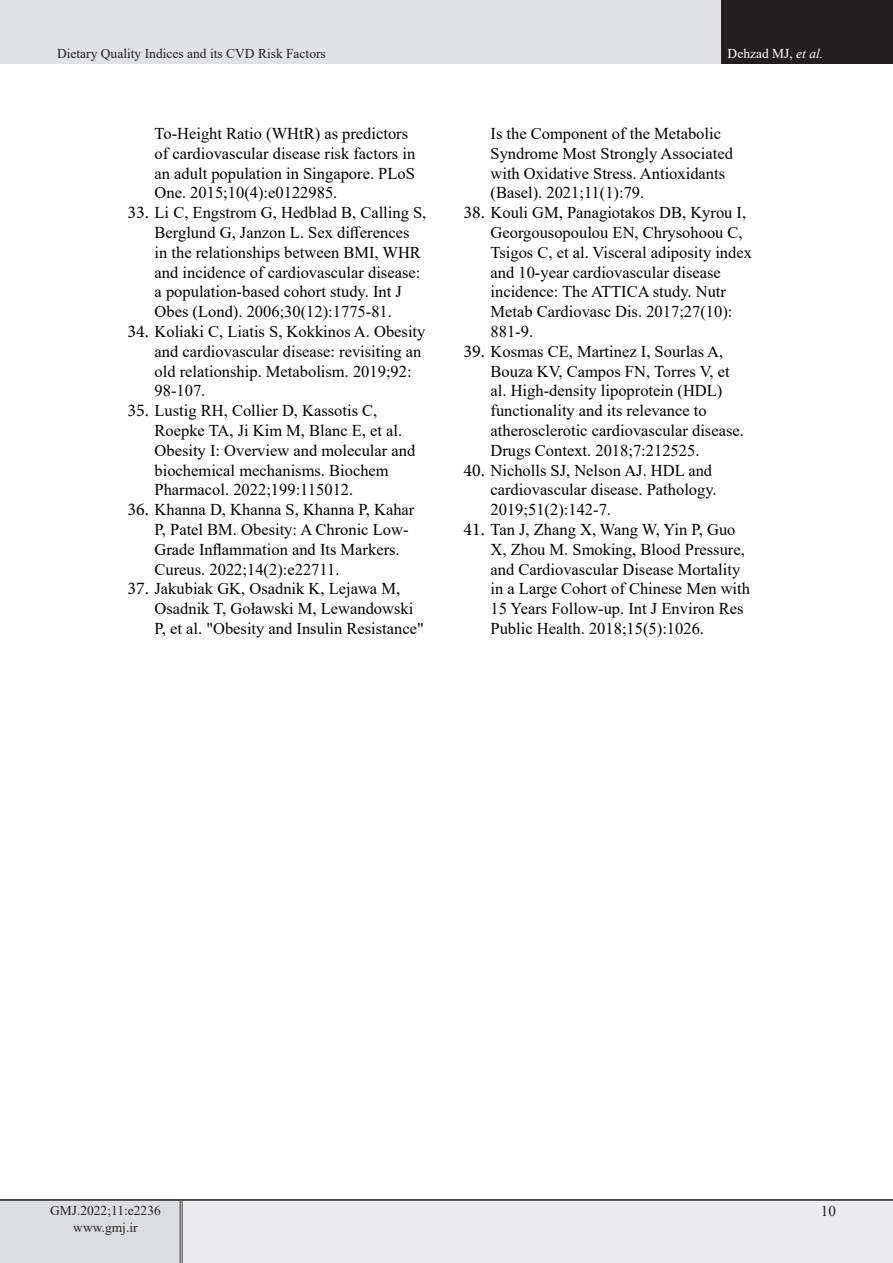
<style>
.page{position:relative;width:893px;height:1263px;background:#fff}
.page>*{position:absolute;margin:0;border:0;box-sizing:border-box;transform-origin:0 0}
.t1{font:16.5px/19.8px "Times New Roman";color:#000}
.t2{font:15px "Times New Roman";color:#231f20}
.eeeeeeeeeeee{font:13.5px "Times New Roman";color:#231f20}
.t3{font:13.5px "Times New Roman";color:#fff}
.s1{font-style:italic}
.s2{font-family:"Minion Pro";font-size:18px}
</style>
<div class="page">
<div style="left:0;top:0;width:722px;height:64px;background:#e1e2e4"></div>
<div style="left:722px;top:0;width:171px;height:64px;background:#231f20"></div>
<div style="left:0;top:1200px;width:181px;height:63px;background:#dcdddf"></div>
<div style="left:181px;top:1200px;width:712px;height:63px;background:#ececee"></div>
<hr style="left:180px;top:1201px;width:3px;height:62px;background:#fff">
<hr style="left:180px;top:1201px;width:1px;height:62px;background:#231f20">
<hr style="left:182px;top:1201px;width:1px;height:62px;background:#231f20">
<hr style="left:0;top:1199px;width:181px;height:2px;background:#231f20">
<hr style="left:181px;top:1199px;width:712px;height:2px;background:#231f20">
<p class="eeeeeeeeeeee" style="left:57px;top:44px;width:270px">Dietary Quality Indices and its CVD Risk Factors</p>
<p class="t3" style="left:728px;top:44px;width:97px">Dehzad MJ, <span class="s1">et al.</span></p>
<p class="t1" style="left:155px;top:123px;width:262px">To-Height Ratio (WHtR) as predictors of cardiovascular disease risk factors in an adult population in Singapore. PLoS One. 2015;10(4):e0122985.</p>
<p class="t1" style="left:155px;top:202px;width:273px;text-indent:-27px"><span class="s2">33.</span> Li C, Engstrom G, Hedblad B, Calling S, Berglund G, Janzon L. Sex differences<br>in the relationships between BMI, WHR and incidence of cardiovascular disease: a population-based cohort study. Int J Obes (Lond). 2006;30(12):1775-81.</p>
<p class="t1" style="left:155px;top:321px;width:272px;text-indent:-27px"><span class="s2">34.</span> Koliaki C, Liatis S, Kokkinos A. Obesity and cardiovascular disease: revisiting an old relationship. Metabolism. 2019;92:<br>98-107.</p>
<p class="t1" style="left:155px;top:400px;width:262px;text-indent:-27px"><span class="s2">35.</span> Lustig RH, Collier D, Kassotis C, Roepke TA, Ji Kim M, Blanc E, et al.<br>Obesity I: Overview and molecular and biochemical mechanisms. Biochem Pharmacol. 2022;199:115012.</p>
<p class="t1" style="left:155px;top:499px;width:261px;text-indent:-27px"><span class="s2">36.</span> Khanna D, Khanna S, Khanna P, Kahar P, Patel BM. Obesity: A Chronic Low-Grade Inflammation and Its Markers.<br>Cureus. 2022;14(2):e22711.</p>
<p class="t1" style="left:155px;top:578px;width:271px;text-indent:-27px"><span class="s2">37.</span> Jakubiak GK, Osadnik K, Lejawa M,<br>Osadnik T, Goławski M, Lewandowski<br>P, et al. "Obesity and Insulin Resistance"</p>
<p class="t1" style="left:490px;top:123px;width:244px">Is the Component of the Metabolic Syndrome Most Strongly Associated with Oxidative Stress. Antioxidants (Basel). 2021;11(1):79.</p>
<p class="t1" style="left:490px;top:202px;width:263px;text-indent:-27px"><span class="s2">38.</span> Kouli GM, Panagiotakos DB, Kyrou I,<br>Georgousopoulou EN, Chrysohoou C,<br>Tsigos C, et al. Visceral adiposity index and 10-year cardiovascular disease incidence: The ATTICA study. Nutr<br>Metab Cardiovasc Dis. 2017;27(10):<br>881-9.</p>
<p class="t1" style="left:490px;top:341px;width:255px;text-indent:-27px"><span class="s2">39.</span> Kosmas CE, Martinez I, Sourlas A, Bouza KV, Campos FN, Torres V, et al. High-density lipoprotein (HDL) functionality and its relevance to atherosclerotic cardiovascular disease.<br>Drugs Context. 2018;7:212525.</p>
<p class="t1" style="left:490px;top:460px;width:228px;text-indent:-27px"><span class="s2">40.</span> Nicholls SJ, Nelson AJ. HDL and cardiovascular disease. Pathology.<br>2019;51(2):142-7.</p>
<p class="t1" style="left:490px;top:519px;width:261px;text-indent:-27px"><span class="s2">41.</span> Tan J, Zhang X, Wang W, Yin P, Guo X, Zhou M. Smoking, Blood Pressure, and Cardiovascular Disease Mortality in a Large Cohort of Chinese Men with 15 Years Follow-up. Int J Environ Res Public Health. 2018;15(5):1026.</p>
<p class="eeeeeeeeeeee" style="left:50px;top:1201px;width:112px">GMJ.2022;11:e2236</p>
<p class="eeeeeeeeeeee" style="left:73px;top:1217px;width:66px">www.gmj.ir</p>
<p class="t2" style="left:821px;top:1201px;width:16px">10</p>
</div>
